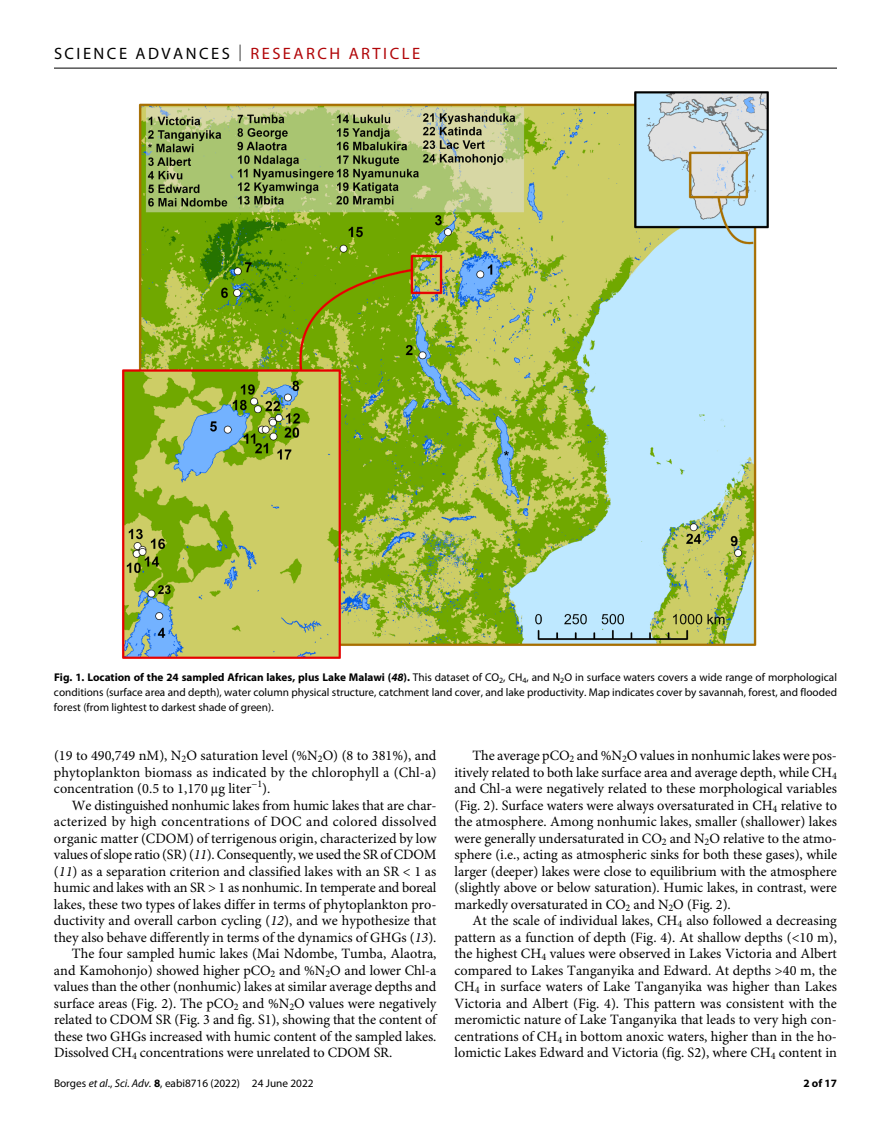
<style>
.page{position:relative;width:891px;height:1134px;background:#fff}
.page>*{position:absolute;margin:0;border:0;box-sizing:border-box;transform-origin:0 0}
.t1{font:16.5px "Myriad Pro";letter-spacing:.15em;color:#000}
.t2{font:14.25px/16.5px "Minion Pro";color:#000;text-align:justify}
.t3{font:14.25px "Minion Pro";letter-spacing:-.02em;color:#000}
.t4{font:11.25px/15px "Myriad Pro";color:#000;text-align:justify}
.t5{font:700 11.25px "Myriad Pro";color:#000}
.s1{font-weight:300}
.s2{color:#b10508}
.s3{font-weight:700}
.s4{font-weight:700;font-style:italic}
.s5{font-style:italic}
</style>
<div class="page">
<hr style="left:54px;top:68px;width:783px;height:1px;background:#000">
<img style="left:122px;top:91px;width:647px;height:568px">
<p class="t1" style="left:54px;top:40px;width:368px">SCIENCE ADVANCES <span class="s1">|</span> <span class="s2">RESEARCH ARTICLE</span></p>
<p class="t4" style="left:54px;top:670px;width:785px"><span class="s3">Fig. 1. Location of the 24 sampled African lakes, plus Lake Malawi (</span><span class="s4">48</span><span class="s3">).</span> This dataset of CO<sub>2</sub>, CH<sub>4</sub>, and N<sub>2</sub>O in surface waters covers a wide range of morphological conditions (surface area and depth), water column physical structure, catchment land cover, and lake productivity. Map indicates cover by savannah, forest, and flooded forest (from lightest to darkest shade of green).</p>
<p class="t2" style="left:54px;top:749px;width:384px">(19 to 490,749 nM), N<sub>2</sub>O saturation level (%N<sub>2</sub>O) (8 to 381%), and phytoplankton biomass as indicated by the chlorophyll a (Chl-a) concentration (0.5 to 1,170 g liter<sup>−1</sup>).</p>
<p class="t3" style="left:72px;top:796px;width:366px">We distinguished nonhumic lakes from humic lakes that are char-</p>
<p class="t2" style="left:54px;top:815px;width:384px">acterized by high concentrations of DOC and colored dissolved</p>
<p class="t2" style="left:54px;top:831px;width:384px">organic matter (CDOM) of terrigenous origin, characterized by low</p>
<p class="t3" style="left:54px;top:846px;width:384px">values of slope ratio (SR) (<span class="s5">11</span>). Consequently, we used the SR of CDOM</p>
<p class="t2" style="left:54px;top:864px;width:384px">(<span class="s5">11</span>) as a separation criterion and classified lakes with an SR &lt; 1 as</p>
<p class="t3" style="left:54px;top:879px;width:384px">humic and lakes with an SR &gt; 1 as nonhumic. In temperate and boreal</p>
<p class="t2" style="left:54px;top:897px;width:384px">lakes, these two types of lakes differ in terms of phytoplankton pro-</p>
<p class="t2" style="left:54px;top:914px;width:384px">ductivity and overall carbon cycling (<span class="s5">12</span>), and we hypothesize that</p>
<p class="t2" style="left:54px;top:930px;width:384px">they also behave differently in terms of the dynamics of GHGs (<span class="s5">13</span>).</p>
<p class="t2" style="left:72px;top:947px;width:366px">The four sampled humic lakes (Mai Ndombe, Tumba, Alaotra,</p>
<p class="t2" style="left:54px;top:963px;width:384px">and Kamohonjo) showed higher pCO<sub>2</sub> and %N<sub>2</sub>O and lower Chl-a</p>
<p class="t2" style="left:54px;top:980px;width:384px">values than the other (nonhumic) lakes at similar average depths and</p>
<p class="t2" style="left:54px;top:996px;width:384px">surface areas (Fig. 2). The pCO<sub>2</sub> and %N<sub>2</sub>O values were negatively</p>
<p class="t2" style="left:54px;top:1013px;width:384px">related to CDOM SR (Fig. 3 and fig. S1), showing that the content of</p>
<p class="t2" style="left:54px;top:1029px;width:384px">these two GHGs increased with humic content of the sampled lakes.</p>
<p class="t2" style="left:54px;top:1046px;width:340px">Dissolved CH<sub>4</sub> concentrations were unrelated to CDOM SR.</p>
<p class="t4" style="left:54px;top:1076px;width:261px">Borges <span class="s5">et al</span>., <span class="s5">Sci. Adv.</span> <span class="s3">8</span>, eabi8716 (2022) 24 June 2022</p>
<p class="t2" style="left:454px;top:749px;width:384px;text-indent:18px">The average pCO<sub>2</sub> and %N<sub>2</sub>O values in nonhumic lakes were pos&shy;itively related to both lake surface area and average depth, while CH<sub>4 </sub>and Chl-a were negatively related to these morphological variables (Fig. 2). Surface waters were always oversaturated in CH<sub>4</sub> relative to the atmosphere. Among nonhumic lakes, smaller (shallower) lakes were generally undersaturated in CO<sub>2</sub> and N<sub>2</sub>O relative to the atmo&shy;sphere (i.e., acting as atmospheric sinks for both these gases), while larger (deeper) lakes were close to equilibrium with the atmosphere (slightly above or below saturation). Humic lakes, in contrast, were markedly oversaturated in CO<sub>2</sub> and N<sub>2</sub>O (Fig. 2).</p>
<p class="t2" style="left:454px;top:914px;width:384px;text-indent:18px">At the scale of individual lakes, CH<sub>4</sub> also followed a decreasing pattern as a function of depth (Fig. 4). At shallow depths (&lt;10 m), the highest CH<sub>4</sub> values were observed in Lakes Victoria and Albert compared to Lakes Tanganyika and Edward. At depths &gt;40 m, the CH<sub>4</sub> in surface waters of Lake Tanganyika was higher than Lakes Victoria and Albert (Fig. 4). This pattern was consistent with the meromictic nature of Lake Tanganyika that leads to very high con&shy;centrations of CH<sub>4</sub> in bottom anoxic waters, higher than in the ho&shy;lomictic Lakes Edward and Victoria (fig. S2), where CH<sub>4</sub> content in</p>
<p class="t5" style="left:803px;top:1074px;width:35px">2 of 17</p>
</div>
